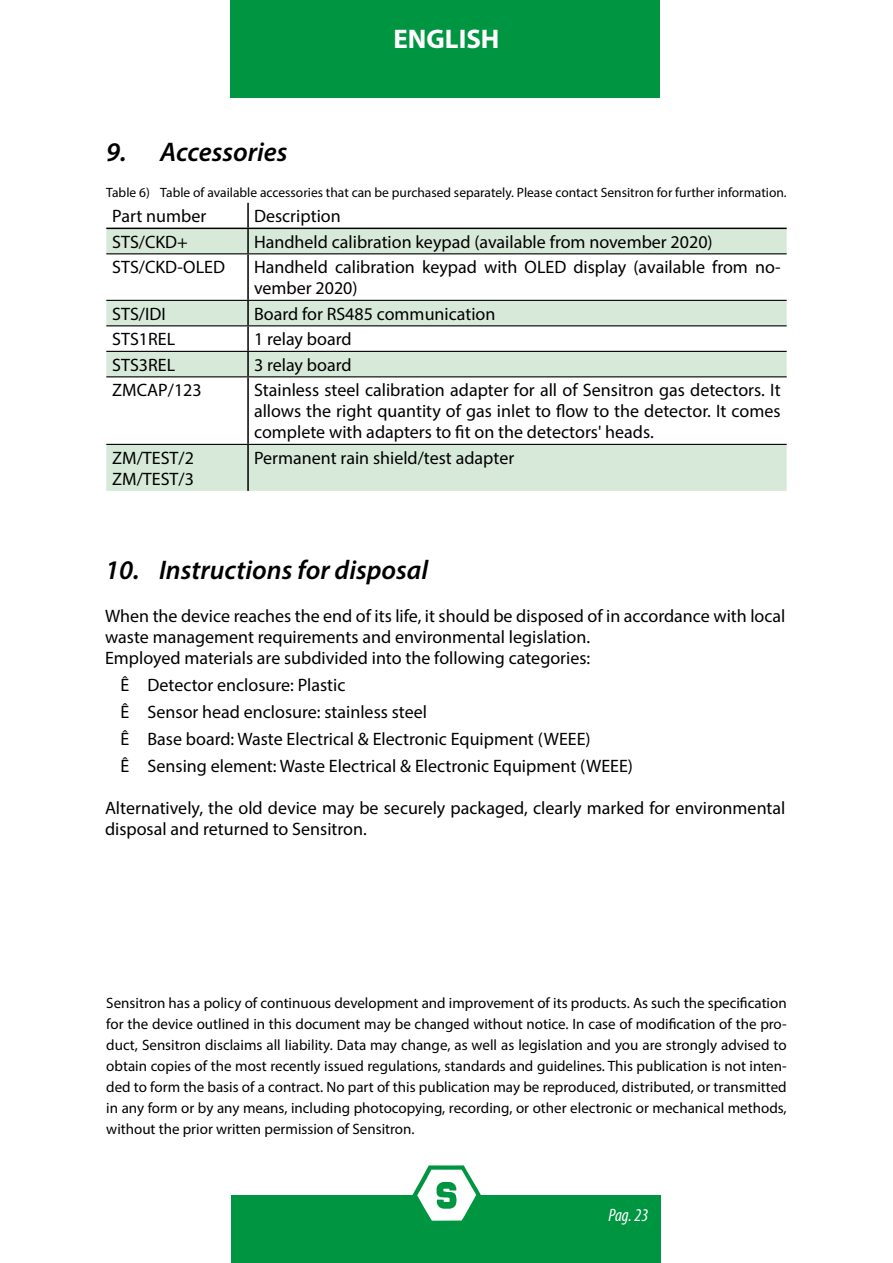
<style>
.page{position:relative;width:893px;height:1263px;background:#fff}
.page>*{position:absolute;margin:0;border:0;box-sizing:border-box;transform-origin:0 0}
.t1{font:italic 600 27px "Myriad Pro";color:#000}
.t2{font:700 27px "Myriad Pro";color:#fff}
.t3{font:18px/21px "Myriad Pro";color:#000}
.t4{font:italic condensed 18px "Myriad Pro";color:#fff}
.t5{font:15px/21px "Myriad Pro";color:#000;text-align:justify}
.t6{font:13.5px "Myriad Pro";color:#000}
</style>
<div class="page">
<div style="left:232px;top:1195px;width:429px;height:68px;background:#009641"></div>
<div style="left:230px;top:0;width:430px;height:98px;background:#009641"></div>
<svg style="left:412px;top:1165px;width:69px;height:56px"></svg>
<svg style="left:106px;top:229px;width:681px;height:262px"></svg>
<hr style="left:247px;top:203px;width:2px;height:25px;background:#000">
<hr style="left:106px;top:228px;width:142px;height:1px;background:#000">
<hr style="left:248px;top:228px;width:539px;height:1px;background:#000">
<hr style="left:247px;top:229px;width:2px;height:24px;background:#000">
<hr style="left:247px;top:254px;width:2px;height:46px;background:#000">
<hr style="left:247px;top:301px;width:2px;height:24px;background:#000">
<hr style="left:247px;top:326px;width:2px;height:25px;background:#000">
<hr style="left:247px;top:352px;width:2px;height:24px;background:#000">
<hr style="left:247px;top:377px;width:2px;height:67px;background:#000">
<hr style="left:247px;top:445px;width:2px;height:46px;background:#000">
<hr style="left:106px;top:253px;width:142px;height:1px;background:#000">
<hr style="left:248px;top:253px;width:539px;height:1px;background:#000">
<hr style="left:106px;top:300px;width:142px;height:1px;background:#000">
<hr style="left:248px;top:300px;width:539px;height:1px;background:#000">
<hr style="left:106px;top:325px;width:142px;height:1px;background:#000">
<hr style="left:248px;top:325px;width:539px;height:1px;background:#000">
<hr style="left:106px;top:351px;width:142px;height:1px;background:#000">
<hr style="left:248px;top:351px;width:539px;height:1px;background:#000">
<hr style="left:106px;top:376px;width:142px;height:1px;background:#000">
<hr style="left:248px;top:376px;width:539px;height:1px;background:#000">
<hr style="left:106px;top:444px;width:142px;height:1px;background:#000">
<hr style="left:248px;top:444px;width:539px;height:1px;background:#000">
<h1 class="t2" style="left:393px;top:22px;width:108px">ENGLISH</h1>
<h1 class="t1" style="left:106px;top:134px;width:183px">9. Accessories</h1>
<p class="t6" style="left:106px;top:184px;width:682px">Table 6) Table of available accessories that can be purchased separately. Please contact Sensitron for further information.</p>
<p class="t3" style="left:112px;top:206px;width:95px">Part number</p>
<p class="t3" style="left:254px;top:206px;width:88px">Description</p>
<p class="t3" style="left:112px;top:231px;width:77px">STS/CKD+</p>
<p class="t3" style="left:254px;top:231px;width:460px">Handheld calibration keypad (available from november 2020)</p>
<p class="t3" style="left:112px;top:257px;width:114px">STS/CKD-OLED</p>
<p class="t3" style="left:254px;top:257px;width:528px">Handheld calibration keypad with OLED display (available from no&shy;vember 2020)</p>
<p class="t3" style="left:112px;top:303px;width:55px">STS/IDI</p>
<p class="t3" style="left:254px;top:303px;width:243px">Board for RS485 communication</p>
<p class="t3" style="left:112px;top:329px;width:64px">STS1REL</p>
<p class="t3" style="left:254px;top:329px;width:99px">1 relay board</p>
<p class="t3" style="left:112px;top:354px;width:64px">STS3REL</p>
<p class="t3" style="left:254px;top:354px;width:99px">3 relay board</p>
<p class="t3" style="left:112px;top:380px;width:91px">ZMCAP/123</p>
<p class="t3" style="left:254px;top:380px;width:528px;text-align:justify">Stainless steel calibration adapter for all of Sensitron gas detectors. It allows the right quantity of gas inlet to flow to the detector. It comes complete with adapters to fit on the detectors' heads.</p>
<p class="t3" style="left:112px;top:447px;width:83px">ZM/TEST/2<br>ZM/TEST/3</p>
<p class="t3" style="left:254px;top:447px;width:262px">Permanent rain shield/test adapter</p>
<h1 class="t1" style="left:105px;top:553px;width:325px">10. Instructions for disposal</h1>
<p class="t3" style="left:105px;top:605px;width:682px">When the device reaches the end of its life, it should be disposed of in accordance with local waste management requirements and environmental legislation.<br>Employed materials are subdivided into the following categories:</p>
<p class="t3" style="left:121px;top:671px;width:514px;line-height:27px">³ Detector enclosure: Plastic<br>³ Sensor head enclosure: stainless steel<br>³ Base board: Waste Electrical &amp; Electronic Equipment (WEEE)<br>³ Sensing element: Waste Electrical &amp; Electronic Equipment (WEEE)</p>
<p class="t3" style="left:105px;top:797px;width:682px">Alternatively, the old device may be securely packaged, clearly marked for environmental disposal and returned to Sensitron.</p>
<p class="t5" style="left:106px;top:993px;width:682px">Sensitron has a policy of continuous development and improvement of its products. As such the specification for the device outlined in this document may be changed without notice. In case of modification of the pro&shy;duct, Sensitron disclaims all liability. Data may change, as well as legislation and you are strongly advised to obtain copies of the most recently issued regulations, standards and guidelines. This publication is not inten&shy;ded to form the basis of a contract. No part of this publication may be reproduced, distributed, or transmitted in any form or by any means, including photocopying, recording, or other electronic or mechanical methods, without the prior written permission of Sensitron.</p>
<p class="t4" style="left:608px;top:1204px;width:42px">Pag. 23</p>
</div>
